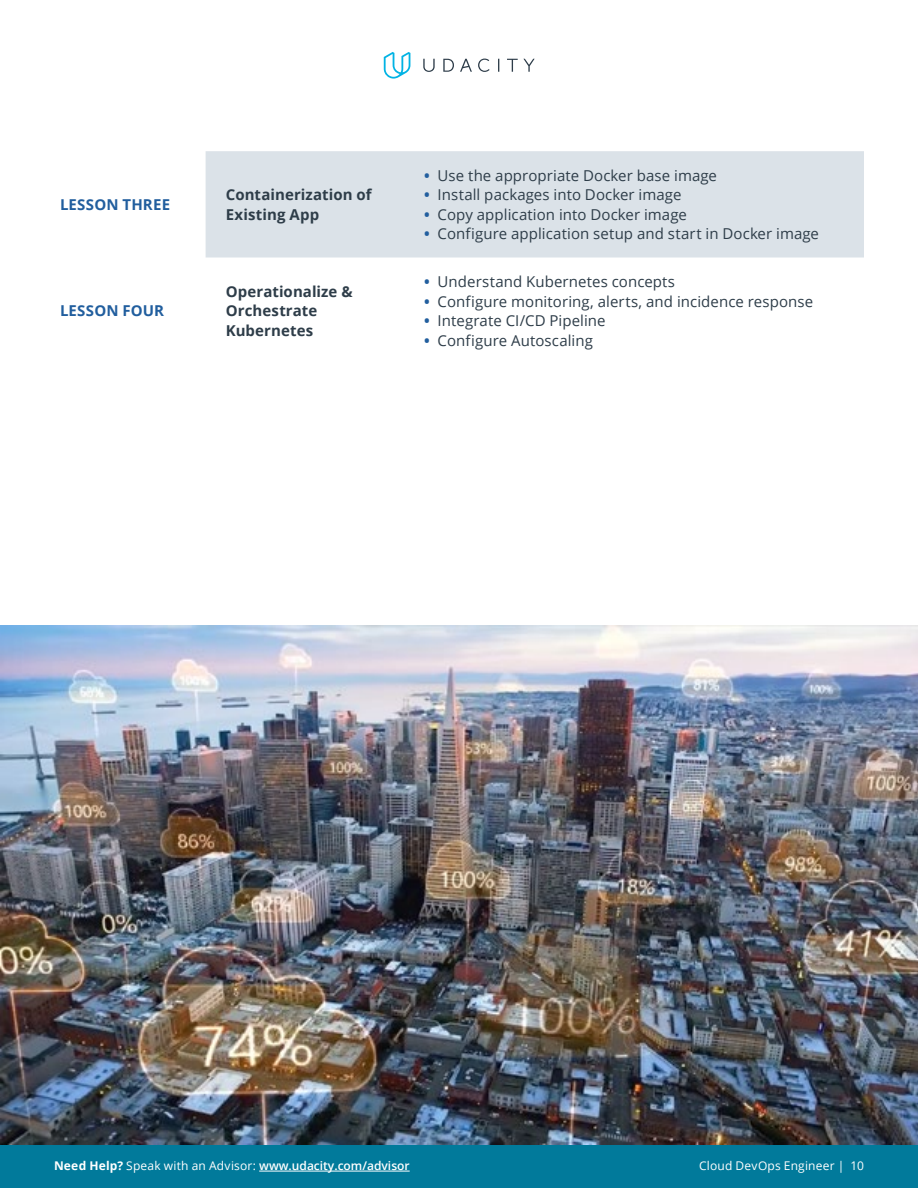
<style>
.page{position:relative;width:918px;height:1188px;background:#fff}
.page>*{position:absolute;margin:0;border:0;box-sizing:border-box;transform-origin:0 0}
.t1{font:15px "Open Sans";letter-spacing:.005em;color:#2e3d49}
.t2{font:700 15px/19.5px "Open Sans";letter-spacing:.005em;color:#2e3d49}
.t3{font:700 15px "Open Sans";letter-spacing:.015em;color:#215e9e}
.t4{font:600 12px "Open Sans";color:#fff}
.t5{font:12px "Open Sans";letter-spacing:.015em;color:#fff}
.s1{font-weight:700;color:#215e9e}
.s2{font-weight:700}
.s3{font-weight:400}
</style>
<div class="page">
<div style="left:0;top:1140px;width:918px;height:48px;background:#017a9b"></div>
<hr style="left:259px;top:1171px;width:151px;height:1px;background:#fff">
<svg style="left:384px;top:52px;width:26px;height:27px"></svg>
<svg style="left:423px;top:59px;width:112px;height:13px"></svg>
<img style="left:0;top:626px;width:918px;height:519px">
<div style="left:206px;top:151px;width:658px;height:107px;background:#dbe2e8"></div>
<p class="t3" style="left:60px;top:194px;width:112px">LESSON THREE</p>
<p class="t2" style="left:226px;top:185px;width:147px">Containerization of<br>Existing App</p>
<p class="t3" style="left:60px;top:300px;width:106px">LESSON FOUR</p>
<p class="t2" style="left:226px;top:281px;width:128px">Operationalize &amp;<br>Orchestrate<br>Kubernetes</p>
<p class="t1" style="left:424px;top:165px;width:294px"><span class="s1">•</span> Use the appropriate Docker base image</p>
<p class="t1" style="left:424px;top:185px;width:259px"><span class="s1">•</span> Install packages into Docker image</p>
<p class="t1" style="left:424px;top:204px;width:264px"><span class="s1">•</span> Copy application into Docker image</p>
<p class="t1" style="left:424px;top:224px;width:396px"><span class="s1">•</span> Configure application setup and start in Docker image</p>
<p class="t1" style="left:424px;top:271px;width:252px"><span class="s1">•</span> Understand Kubernetes concepts</p>
<p class="t1" style="left:424px;top:291px;width:391px"><span class="s1">•</span> Configure monitoring, alerts, and incidence response</p>
<p class="t1" style="left:424px;top:310px;width:183px"><span class="s1">•</span> Integrate CI/CD Pipeline</p>
<p class="t1" style="left:424px;top:330px;width:170px"><span class="s1">•</span> Configure Autoscaling</p>
<p class="t4" style="left:54px;top:1158px;width:357px"><span class="s2">Need Help?</span> <span class="s3">Speak with an Advisor:</span> www.udacity.com/advisor</p>
<p class="t5" style="left:699px;top:1158px;width:166px">Cloud DevOps Engineer | 10</p>
</div>
